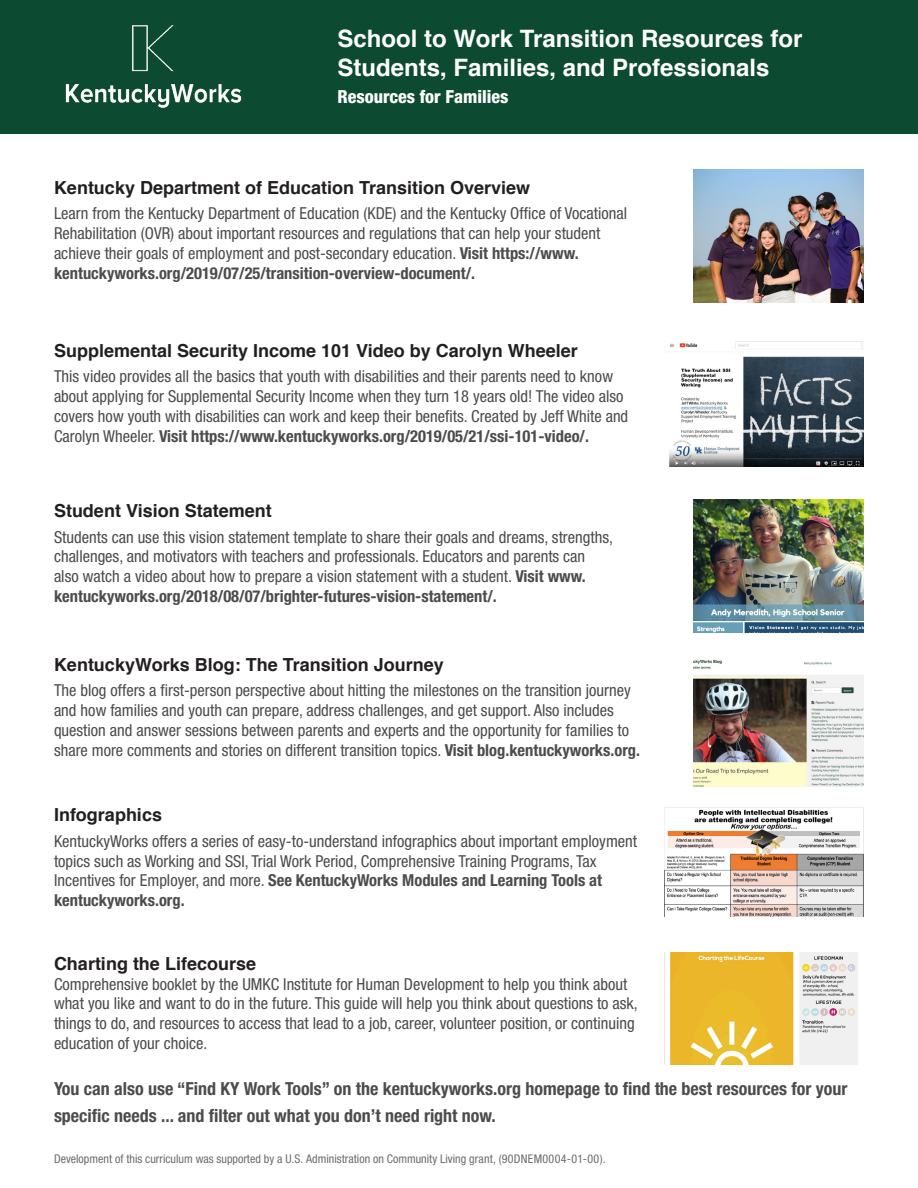
<style>
.page{position:relative;width:918px;height:1188px;background:#fff}
.page>*{position:absolute;margin:0;border:0;box-sizing:border-box;transform-origin:0 0}
.t1{font:700 24px/28.8px "Helvetica";color:#fff}
.Paragraph_Style_1{font:700 18px "Helvetica";color:#231f20}
.Subhead{font:700 condensed 18px/27px "Helvetica Neue";color:#4b4c4d}
.t2{font:800 condensed 18px "Helvetica Neue";color:#fff}
.Paragraph_Style_1-2{font:condensed 16.5px/19.8px "Helvetica Neue";color:#4b4c4d}
.t3{font:condensed 12px "Helvetica Neue";color:#6c6d70}
.s1{font-weight:700}
</style>
<div class="page">
<div style="left:0;top:0;width:918px;height:133px;background:#0c4a31"></div>
<img style="left:65px;top:25px;width:177px;height:83px">
<img style="left:693px;top:169px;width:171px;height:133px">
<img style="left:693px;top:500px;width:171px;height:133px">
<img style="left:693px;top:659px;width:171px;height:128px">
<img style="left:664px;top:807px;width:200px;height:109px">
<img style="left:664px;top:952px;width:194px;height:113px">
<img style="left:669px;top:341px;width:195px;height:125px">
<p class="t1" style="left:338px;top:24px;width:466px">School to Work Transition Resources for<br>Students, Families, and Professionals</p>
<p class="t2" style="left:338px;top:85px;width:173px">Resources for Families</p>
<p class="Paragraph_Style_1" style="left:54px;top:173px;width:478px">Kentucky Department of Education Transition Overview</p>
<p class="Paragraph_Style_1-2" style="left:54px;top:204px;width:575px">Learn from the Kentucky Department of Education (KDE) and the Kentucky Office of Vocational Rehabilitation (OVR) about important resources and regulations that can help your student achieve their goals of employment and post-secondary education. <span class="s1">Visit https://www. kentuckyworks.org/2019/07/25/transition-overview-document/.</span></p>
<p class="Paragraph_Style_1" style="left:54px;top:336px;width:525px">Supplemental Security Income 101 Video by Carolyn Wheeler</p>
<p class="Paragraph_Style_1-2" style="left:54px;top:367px;width:576px">This video provides all the basics that youth with disabilities and their parents need to know about applying for Supplemental Security Income when they turn 18 years old! The video also covers how youth with disabilities can work and keep their benefits. Created by Jeff White and Carolyn Wheeler. <span class="s1">Visit https://www.kentuckyworks.org/2019/05/21/ssi-101-video/.</span></p>
<p class="Paragraph_Style_1" style="left:54px;top:496px;width:219px">Student Vision Statement</p>
<p class="Paragraph_Style_1-2" style="left:54px;top:527px;width:561px">Students can use this vision statement template to share their goals and dreams, strengths, challenges, and motivators with teachers and professionals. Educators and parents can also watch a video about how to prepare a vision statement with a student. <span class="s1">Visit www. kentuckyworks.org/2018/08/07/brighter-futures-vision-statement/.</span></p>
<p class="Paragraph_Style_1" style="left:54px;top:650px;width:391px">KentuckyWorks Blog: The Transition Journey</p>
<p class="Paragraph_Style_1-2" style="left:54px;top:681px;width:588px">The blog offers a first-person perspective about hitting the milestones on the transition journey and how families and youth can prepare, address challenges, and get support. Also includes question and answer sessions between parents and experts and the opportunity for families to share more comments and stories on different transition topics. <span class="s1">Visit blog.kentuckyworks.org.</span></p>
<p class="Paragraph_Style_1" style="left:54px;top:800px;width:110px">Infographics</p>
<p class="Paragraph_Style_1-2" style="left:54px;top:831px;width:585px">KentuckyWorks offers a series of easy-to-understand infographics about important employment topics such as Working and SSI, Trial Work Period, Comprehensive Training Programs, Tax Incentives for Employer, and more. <span class="s1">See KentuckyWorks Modules and Learning Tools at kentuckyworks.org.</span></p>
<p class="Paragraph_Style_1" style="left:54px;top:949px;width:204px">Charting the Lifecourse</p>
<p class="Paragraph_Style_1-2" style="left:54px;top:974px;width:585px">Comprehensive booklet by the UMKC Institute for Human Development to help you think about what you like and want to do in the future. This guide will help you think about questions to ask, things to do, and resources to access that lead to a job, career, volunteer position, or continuing education of your choice.</p>
<p class="Subhead" style="left:54px;top:1075px;width:795px">You can also use “Find KY Work Tools” on the kentuckyworks.org homepage to find the best resources for your specific needs ... and filter out what you don’t need right now.</p>
<p class="t3" style="left:54px;top:1152px;width:553px">Development of this curriculum was supported by a U.S. Administration on Community Living grant, (90DNEM0004-01-00).</p>
</div>
